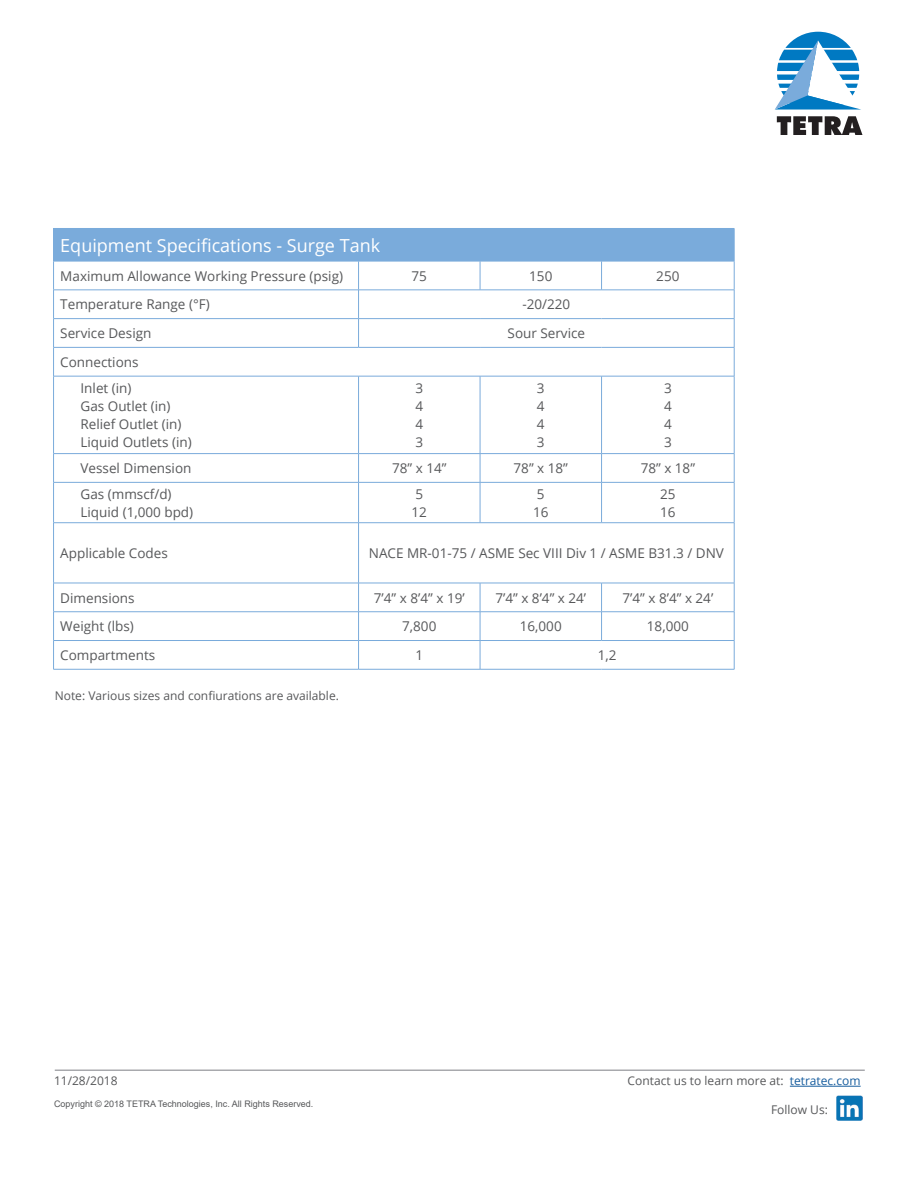
<style>
.page{position:relative;width:918px;height:1188px;background:#fff}
.page>*{position:absolute;margin:0;border:0;box-sizing:border-box;transform-origin:0 0}
.table_titles{font:18px "Open Sans";color:#fff}
.text_9{font:13.5px "Open Sans";color:#57585a}
.note{font:12px "Open Sans";color:#57585a}
.t1{font:9px "Arial";color:#57585a}
.s1{color:#175d9e}
</style>
<div class="page">
<hr style="left:55px;top:1070px;width:810px;height:1px;background:#a8a9ad">
<svg style="left:777px;top:116px;width:85px;height:19px"></svg>
<svg style="left:775px;top:32px;width:86px;height:78px"></svg>
<img style="left:837px;top:1095px;width:25px;height:26px">
<hr style="left:790px;top:1086px;width:71px;height:1px;background:#175d9e">
<div style="left:54px;top:228px;width:680px;height:33px;background:#7aabdb"></div>
<svg style="left:54px;top:262px;width:680px;height:407px"></svg>
<hr style="left:53px;top:228px;width:306px;height:1px;background:#7aabdb">
<hr style="left:53px;top:229px;width:1px;height:32px;background:#7aabdb">
<hr style="left:734px;top:229px;width:1px;height:32px;background:#7aabdb">
<hr style="left:53px;top:261px;width:306px;height:1px;background:#7aabdb">
<hr style="left:359px;top:261px;width:121px;height:1px;background:#7aabdb">
<hr style="left:480px;top:261px;width:122px;height:1px;background:#7aabdb">
<svg style="left:480px;top:261px;width:1px;height:29px"></svg>
<hr style="left:602px;top:261px;width:132px;height:1px;background:#7aabdb">
<svg style="left:601px;top:261px;width:1px;height:29px"></svg>
<hr style="left:53px;top:290px;width:306px;height:1px;background:#7aabdb">
<hr style="left:359px;top:290px;width:121px;height:1px;background:#7aabdb">
<hr style="left:480px;top:290px;width:122px;height:1px;background:#7aabdb">
<hr style="left:602px;top:290px;width:132px;height:1px;background:#7aabdb">
<hr style="left:53px;top:318px;width:306px;height:1px;background:#7aabdb">
<hr style="left:359px;top:318px;width:121px;height:1px;background:#7aabdb">
<svg style="left:358px;top:261px;width:1px;height:86px"></svg>
<hr style="left:480px;top:318px;width:122px;height:1px;background:#7aabdb">
<hr style="left:602px;top:318px;width:132px;height:1px;background:#7aabdb">
<hr style="left:53px;top:347px;width:306px;height:1px;background:#7aabdb">
<svg style="left:53px;top:261px;width:1px;height:115px"></svg>
<hr style="left:359px;top:347px;width:121px;height:1px;background:#7aabdb">
<hr style="left:480px;top:347px;width:122px;height:1px;background:#7aabdb">
<hr style="left:602px;top:347px;width:132px;height:1px;background:#7aabdb">
<svg style="left:734px;top:261px;width:1px;height:115px"></svg>
<hr style="left:53px;top:376px;width:306px;height:1px;background:#7aabdb">
<hr style="left:53px;top:376px;width:1px;height:77px;background:#7aabdb">
<hr style="left:359px;top:376px;width:121px;height:1px;background:#7aabdb">
<hr style="left:358px;top:376px;width:1px;height:77px;background:#7aabdb">
<hr style="left:480px;top:376px;width:122px;height:1px;background:#7aabdb">
<hr style="left:480px;top:376px;width:1px;height:77px;background:#7aabdb">
<hr style="left:602px;top:376px;width:132px;height:1px;background:#7aabdb">
<hr style="left:601px;top:376px;width:1px;height:77px;background:#7aabdb">
<hr style="left:734px;top:376px;width:1px;height:77px;background:#7aabdb">
<hr style="left:53px;top:453px;width:306px;height:1px;background:#7aabdb">
<svg style="left:53px;top:454px;width:1px;height:28px"></svg>
<hr style="left:359px;top:453px;width:121px;height:1px;background:#7aabdb">
<svg style="left:358px;top:454px;width:1px;height:28px"></svg>
<hr style="left:480px;top:453px;width:122px;height:1px;background:#7aabdb">
<svg style="left:480px;top:454px;width:1px;height:28px"></svg>
<hr style="left:602px;top:453px;width:132px;height:1px;background:#7aabdb">
<svg style="left:601px;top:454px;width:1px;height:28px"></svg>
<svg style="left:734px;top:454px;width:1px;height:28px"></svg>
<hr style="left:53px;top:482px;width:306px;height:1px;background:#7aabdb">
<hr style="left:53px;top:483px;width:1px;height:40px;background:#7aabdb">
<hr style="left:359px;top:482px;width:121px;height:1px;background:#7aabdb">
<hr style="left:358px;top:483px;width:1px;height:40px;background:#7aabdb">
<hr style="left:480px;top:482px;width:122px;height:1px;background:#7aabdb">
<hr style="left:480px;top:483px;width:1px;height:40px;background:#7aabdb">
<hr style="left:602px;top:482px;width:132px;height:1px;background:#7aabdb">
<hr style="left:601px;top:483px;width:1px;height:40px;background:#7aabdb">
<hr style="left:734px;top:483px;width:1px;height:40px;background:#7aabdb">
<hr style="left:53px;top:522px;width:306px;height:1px;background:#7aabdb">
<hr style="left:53px;top:523px;width:1px;height:60px;background:#7aabdb">
<hr style="left:359px;top:522px;width:121px;height:1px;background:#7aabdb">
<hr style="left:358px;top:523px;width:1px;height:60px;background:#7aabdb">
<hr style="left:480px;top:522px;width:122px;height:1px;background:#7aabdb">
<hr style="left:602px;top:522px;width:132px;height:1px;background:#7aabdb">
<hr style="left:734px;top:523px;width:1px;height:60px;background:#7aabdb">
<hr style="left:53px;top:583px;width:306px;height:1px;background:#7aabdb">
<hr style="left:359px;top:583px;width:121px;height:1px;background:#7aabdb">
<hr style="left:480px;top:583px;width:122px;height:1px;background:#7aabdb">
<hr style="left:602px;top:583px;width:132px;height:1px;background:#7aabdb">
<hr style="left:53px;top:611px;width:306px;height:1px;background:#7aabdb">
<hr style="left:359px;top:611px;width:121px;height:1px;background:#7aabdb">
<hr style="left:480px;top:611px;width:122px;height:1px;background:#7aabdb">
<hr style="left:602px;top:611px;width:132px;height:1px;background:#7aabdb">
<svg style="left:601px;top:583px;width:1px;height:57px"></svg>
<hr style="left:53px;top:640px;width:306px;height:1px;background:#7aabdb">
<svg style="left:53px;top:583px;width:1px;height:86px"></svg>
<hr style="left:359px;top:640px;width:121px;height:1px;background:#7aabdb">
<svg style="left:358px;top:583px;width:1px;height:86px"></svg>
<hr style="left:480px;top:640px;width:122px;height:1px;background:#7aabdb">
<svg style="left:480px;top:583px;width:1px;height:86px"></svg>
<hr style="left:602px;top:640px;width:132px;height:1px;background:#7aabdb">
<svg style="left:734px;top:583px;width:1px;height:86px"></svg>
<hr style="left:53px;top:669px;width:306px;height:1px;background:#7aabdb">
<hr style="left:359px;top:669px;width:121px;height:1px;background:#7aabdb">
<hr style="left:480px;top:669px;width:122px;height:1px;background:#7aabdb">
<hr style="left:602px;top:669px;width:132px;height:1px;background:#7aabdb">
<p class="table_titles" style="left:60px;top:233px;width:321px">Equipment Specifications - Surge Tank</p>
<p class="text_9" style="left:60px;top:266px;width:284px">Maximum Allowance Working Pressure (psig)</p>
<p class="text_9" style="left:412px;top:266px;width:17px">75</p>
<p class="text_9" style="left:529px;top:266px;width:25px">150</p>
<p class="text_9" style="left:656px;top:266px;width:25px">250</p>
<p class="text_9" style="left:60px;top:295px;width:151px">Temperature Range (°F)</p>
<p class="text_9" style="left:522px;top:295px;width:49px">-20/220</p>
<p class="text_9" style="left:60px;top:324px;width:93px">Service Design</p>
<p class="text_9" style="left:508px;top:324px;width:79px">Sour Service</p>
<p class="text_9" style="left:60px;top:353px;width:80px">Connections</p>
<p class="text_9" style="left:81px;top:379px;width:53px">Inlet (in)</p>
<p class="text_9" style="left:81px;top:397px;width:91px">Gas Outlet (in)</p>
<p class="text_9" style="left:81px;top:415px;width:102px">Relief Outlet (in)</p>
<p class="text_9" style="left:81px;top:433px;width:113px">Liquid Outlets (in)</p>
<p class="text_9" style="left:415px;top:379px;width:9px">3</p>
<p class="text_9" style="left:415px;top:397px;width:9px">4</p>
<p class="text_9" style="left:415px;top:415px;width:9px">4</p>
<p class="text_9" style="left:415px;top:433px;width:9px">3</p>
<p class="text_9" style="left:537px;top:379px;width:9px">3</p>
<p class="text_9" style="left:537px;top:397px;width:9px">4</p>
<p class="text_9" style="left:537px;top:415px;width:9px">4</p>
<p class="text_9" style="left:537px;top:433px;width:9px">3</p>
<p class="text_9" style="left:664px;top:379px;width:9px">3</p>
<p class="text_9" style="left:664px;top:397px;width:9px">4</p>
<p class="text_9" style="left:664px;top:415px;width:9px">4</p>
<p class="text_9" style="left:664px;top:433px;width:9px">3</p>
<p class="text_9" style="left:81px;top:459px;width:112px">Vessel Dimension</p>
<p class="text_9" style="left:392px;top:459px;width:56px">78” x 14”</p>
<p class="text_9" style="left:514px;top:459px;width:56px">78” x 18”</p>
<p class="text_9" style="left:641px;top:459px;width:56px">78” x 18”</p>
<p class="text_9" style="left:81px;top:485px;width:93px">Gas (mmscf/d)</p>
<p class="text_9" style="left:81px;top:503px;width:114px">Liquid (1,000 bpd)</p>
<p class="text_9" style="left:660px;top:485px;width:17px">25</p>
<p class="text_9" style="left:660px;top:503px;width:17px">16</p>
<p class="text_9" style="left:415px;top:485px;width:9px">5</p>
<p class="text_9" style="left:412px;top:503px;width:17px">12</p>
<p class="text_9" style="left:537px;top:485px;width:9px">5</p>
<p class="text_9" style="left:533px;top:503px;width:17px">16</p>
<p class="text_9" style="left:60px;top:544px;width:109px">Applicable Codes</p>
<p class="text_9" style="left:369px;top:544px;width:357px">NACE MR-01-75 / ASME Sec VIII Div 1 / ASME B31.3 / DNV</p>
<p class="text_9" style="left:60px;top:588px;width:76px">Dimensions</p>
<p class="text_9" style="left:374px;top:588px;width:92px">7’4” x 8’4” x 19’</p>
<p class="text_9" style="left:495px;top:588px;width:92px">7’4” x 8’4” x 24’</p>
<p class="text_9" style="left:622px;top:588px;width:92px">7’4” x 8’4” x 24’</p>
<p class="text_9" style="left:60px;top:617px;width:75px">Weight (lbs)</p>
<p class="text_9" style="left:402px;top:617px;width:36px">7,800</p>
<p class="text_9" style="left:520px;top:617px;width:43px">16,000</p>
<p class="text_9" style="left:647px;top:617px;width:43px">18,000</p>
<p class="text_9" style="left:60px;top:646px;width:96px">Compartments</p>
<p class="text_9" style="left:415px;top:646px;width:9px">1</p>
<p class="text_9" style="left:598px;top:646px;width:20px">1,2</p>
<p class="note" style="left:55px;top:688px;width:286px">Note: Various sizes and confiurations are available.</p>
<p class="note" style="left:54px;top:1073px;width:65px">11/28/2018</p>
<p class="t1" style="left:54px;top:1097px;width:261px">Copyright © 2018 TETRA Technologies, Inc. All Rights Reserved.</p>
<p class="note" style="left:628px;top:1073px;width:235px">Contact us to learn more at: <span class="s1">tetratec.com</span></p>
<p class="note" style="left:771px;top:1102px;width:58px">Follow Us:</p>
</div>
